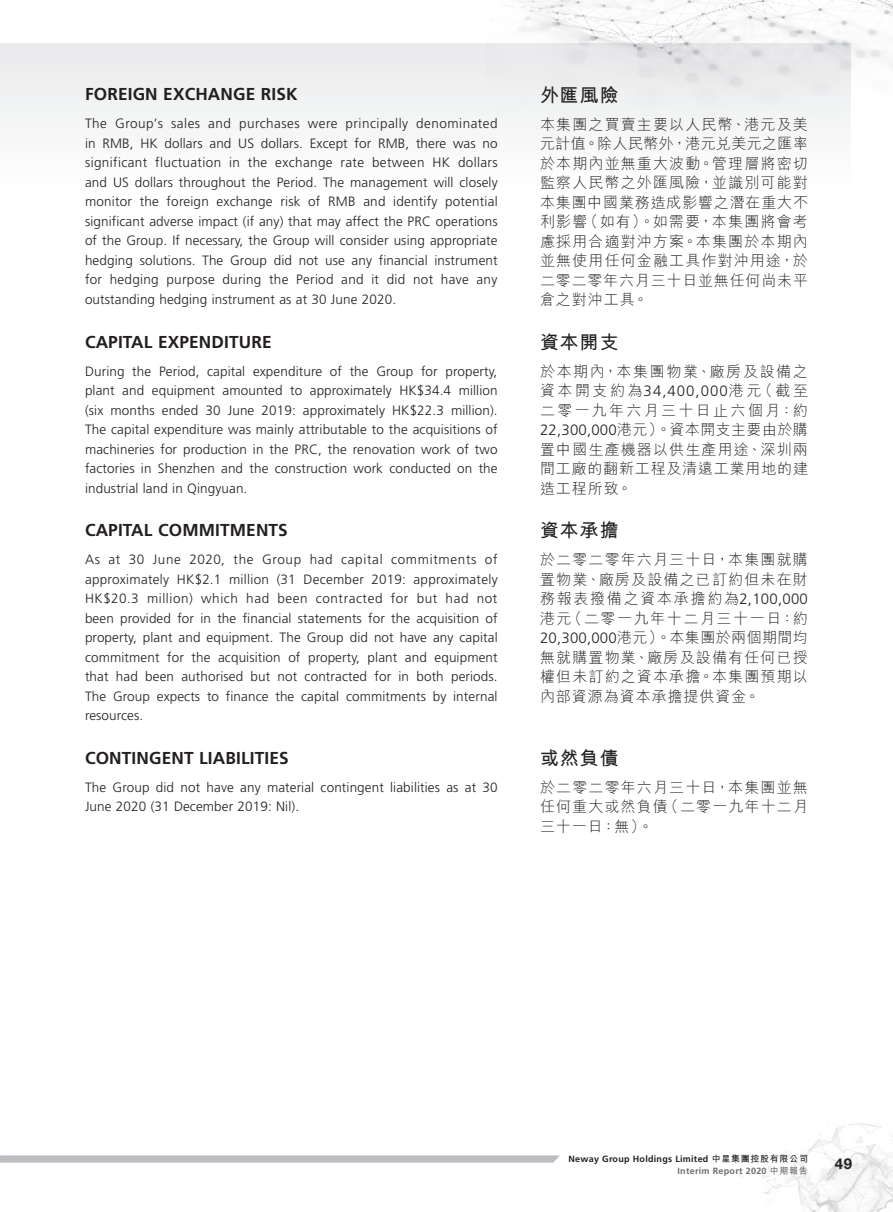
<style>
.page{position:relative;width:893px;height:1212px;background:#fff}
.page>*{position:absolute;margin:0;border:0;box-sizing:border-box;transform-origin:0 0}
.C_Heading_1{font:700 18.75px "M Hei HK";letter-spacing:.065em;color:#231f20}
.Heading_1{font:700 17.25px "Frutiger LT Std";letter-spacing:.01em;color:#231f20}
.C_Body_Text{font:300 15px/19.5px "M Hei HK";letter-spacing:.075em;color:#231f20;text-align:justify}
.t1{font:700 15px "Helvetica Neue LT Std";color:#231f20}
.Body_Text{font:300 13.5px/19.5px "Frutiger LT Std";letter-spacing:.01em;color:#231f20;text-align:justify}
.t2{font:700 9px/12px "Frutiger LT Std";letter-spacing:.03em;color:#231f20;text-align:right}
.s1{font-family:"Frutiger LT Std"}
.s2{font-family:"M Hei HK"}
.s3{color:#6c6d70}
.s4{font-family:"M Hei HK";color:#6c6d70}
</style>
<div class="page">
<img style="left:739px;top:1123px;width:154px;height:89px">
<svg style="left:0;top:1155px;width:560px;height:7px;background:#c0c1c4"></svg>
<img style="left:504px;top:0;width:389px;height:121px">
<div style="left:0;top:43px;width:850px;height:378px;background:linear-gradient(to bottom,#f0f0f1,#fff)"></div>
<svg style="left:0;top:43px;width:1px;height:378px"></svg>
<p class="Heading_1" style="left:85px;top:84px;width:214px">FOREIGN EXCHANGE RISK</p>
<p class="Body_Text" style="left:85px;top:114px;width:414px">The Group’s sales and purchases were principally denominated in RMB, HK dollars and US dollars. Except for RMB, there was no significant fluctuation in the exchange rate between HK dollars and US dollars throughout the Period. The management will closely monitor the foreign exchange risk of RMB and identify potential significant adverse impact (if any) that may affect the PRC operations of the Group. If necessary, the Group will consider using appropriate hedging solutions. The Group did not use any financial instrument for hedging purpose during the Period and it did not have any outstanding hedging instrument as at 30 June 2020.</p>
<p class="Heading_1" style="left:85px;top:331px;width:188px">CAPITAL EXPENDITURE</p>
<p class="Body_Text" style="left:85px;top:361px;width:414px">During the Period, capital expenditure of the Group for property, plant and equipment amounted to approximately HK$34.4 million (six months ended 30 June 2019: approximately HK$22.3 million).<br>The capital expenditure was mainly attributable to the acquisitions of machineries for production in the PRC, the renovation work of two factories in Shenzhen and the construction work conducted on the industrial land in Qingyuan.</p>
<p class="Heading_1" style="left:85px;top:520px;width:204px">CAPITAL COMMITMENTS</p>
<p class="Body_Text" style="left:85px;top:550px;width:414px">As at 30 June 2020, the Group had capital commitments of approximately HK$2.1 million (31 December 2019: approximately HK$20.3 million) which had been contracted for but had not been provided for in the financial statements for the acquisition of property, plant and equipment. The Group did not have any capital commitment for the acquisition of property, plant and equipment that had been authorised but not contracted for in both periods.<br>The Group expects to finance the capital commitments by internal resources.</p>
<p class="Heading_1" style="left:85px;top:747px;width:205px">CONTINGENT LIABILITIES</p>
<p class="Body_Text" style="left:85px;top:777px;width:414px">The Group did not have any material contingent liabilities as at 30<br>June 2020 (31 December 2019: Nil).</p>
<p class="C_Heading_1" style="left:540px;top:81px;width:80px">外匯風險</p>
<p class="C_Body_Text" style="left:540px;top:114px;width:269px">本集團之買賣主要以人民幣、港元及美元計值。除人民幣外，港元兌美元之匯率於本期內並無重大波動。管理層將密切監察人民幣之外匯風險，並識別可能對本集團中國業務造成影響之潛在重大不利影響（如有）。如需要，本集團將會考慮採用合適對沖方案。本集團於本期內並無使用任何金融工具作對沖用途，於二零二零年六月三十日並無任何尚未平倉之對沖工具。</p>
<p class="C_Heading_1" style="left:540px;top:328px;width:80px">資本開支</p>
<p class="C_Body_Text" style="left:540px;top:361px;width:269px">於本期內，本集團物業、廠房及設備之資本開支約為<span class="s1">34,400,000</span>港元（截至二零一九年六月三十日止六個月：約<span class="s1">22,300,000</span>港元）。資本開支主要由於購置中國生產機器以供生產用途、深圳兩間工廠的翻新工程及清遠工業用地的建造工程所致。</p>
<p class="C_Heading_1" style="left:540px;top:517px;width:80px">資本承擔</p>
<p class="C_Body_Text" style="left:540px;top:550px;width:269px">於二零二零年六月三十日，本集團就購置物業、廠房及設備之已訂約但未在財務報表撥備之資本承擔約為<span class="s1">2,100,000</span>港元（二零一九年十二月三十一日：約<span class="s1">20,300,000</span>港元）。本集團於兩個期間均無就購置物業、廠房及設備有任何已授權但未訂約之資本承擔。本集團預期以內部資源為資本承擔提供資金。</p>
<p class="C_Heading_1" style="left:540px;top:744px;width:80px">或然負債</p>
<p class="C_Body_Text" style="left:540px;top:777px;width:269px">於二零二零年六月三十日，本集團並無任何重大或然負債（二零一九年十二月三十一日：無）。</p>
<p class="t2" style="left:568px;top:1153px;width:241px">Neway Group Holdings Limited <span class="s2">中星集團控股有限公司<br></span><span class="s3">Interim Report 2020</span> <span class="s4">中期報告</span></p>
<p class="t1" style="left:835px;top:1155px;width:19px">49</p>
</div>
